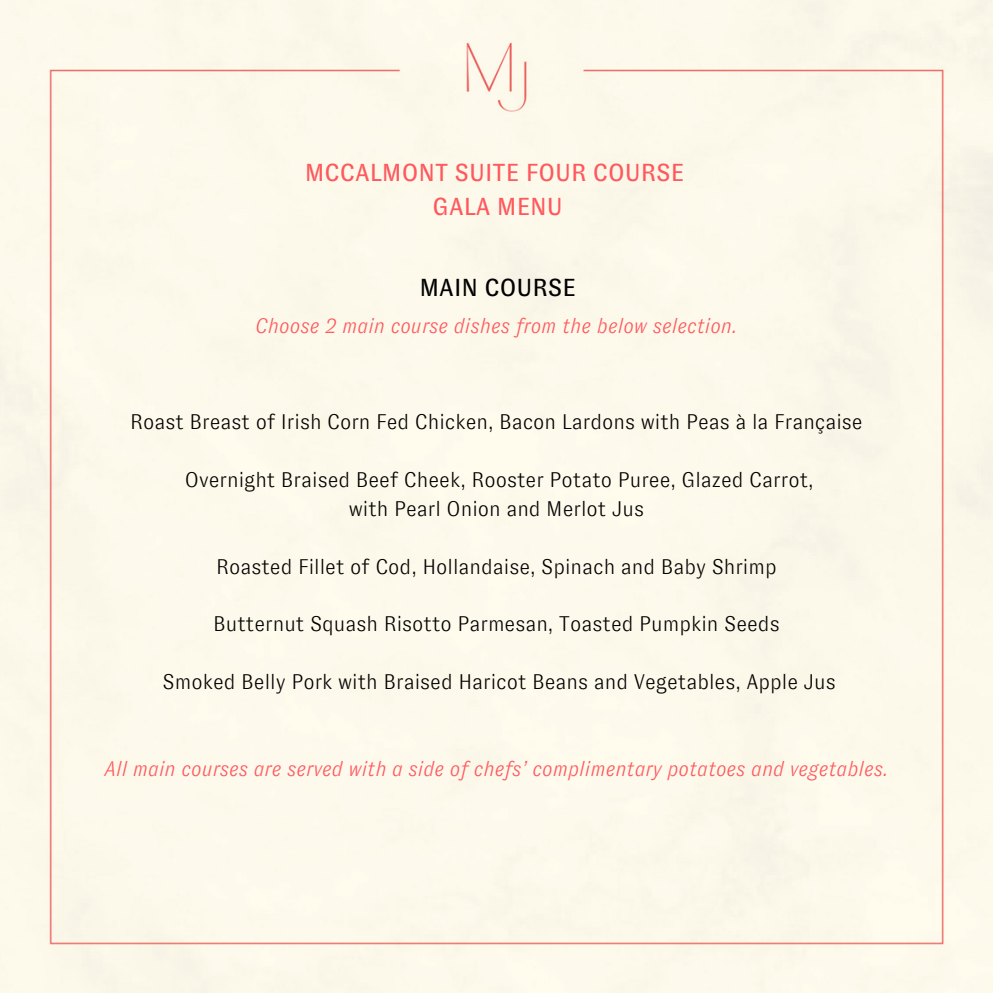
<style>
.page{position:relative;width:993px;height:993px;background:#fff}
.page>*{position:absolute;margin:0;border:0;box-sizing:border-box;transform-origin:0 0}
.t1{font:24.5px/34.1px "GT Zirkon";color:#ff585d;text-align:center}
.t2{font:24.5px "GT Zirkon";color:#000}
.t3{font:300 21px/28.9px "GT Zirkon";color:#000;text-align:center}
.t4{font:italic 300 21px "GT Zirkon";color:#ff585d}
</style>
<div class="page">
<div style="left:0;top:0;width:992px;height:992px;background:#fdf9eb"></div>
<p class="t1" style="left:305px;top:156px;width:381px">MCCALMONT SUITE FOUR COURSE<br>GALA MENU</p>
<p class="t2" style="left:419px;top:274px;width:158px">MAIN COURSE</p>
<p class="t4" style="left:255px;top:314px;width:483px">Choose 2 main course dishes from the below selection.</p>
<p class="t3" style="left:130px;top:407px;width:734px">Roast Breast of Irish Corn Fed Chicken, Bacon Lardons with Peas à la Française</p>
<p class="t3" style="left:185px;top:465px;width:630px">Overnight Braised Beef Cheek, Rooster Potato Puree, Glazed Carrot, with Pearl Onion and Merlot Jus</p>
<p class="t3" style="left:216px;top:552px;width:562px">Roasted Fillet of Cod, Hollandaise, Spinach and Baby Shrimp</p>
<p class="t3" style="left:213px;top:609px;width:568px">Butternut Squash Risotto Parmesan, Toasted Pumpkin Seeds</p>
<p class="t3" style="left:163px;top:667px;width:674px">Smoked Belly Pork with Braised Haricot Beans and Vegetables, Apple Jus</p>
<p class="t4" style="left:104px;top:756px;width:785px">All main courses are served with a side of chefs’ complimentary potatoes and vegetables.</p>
</div>
